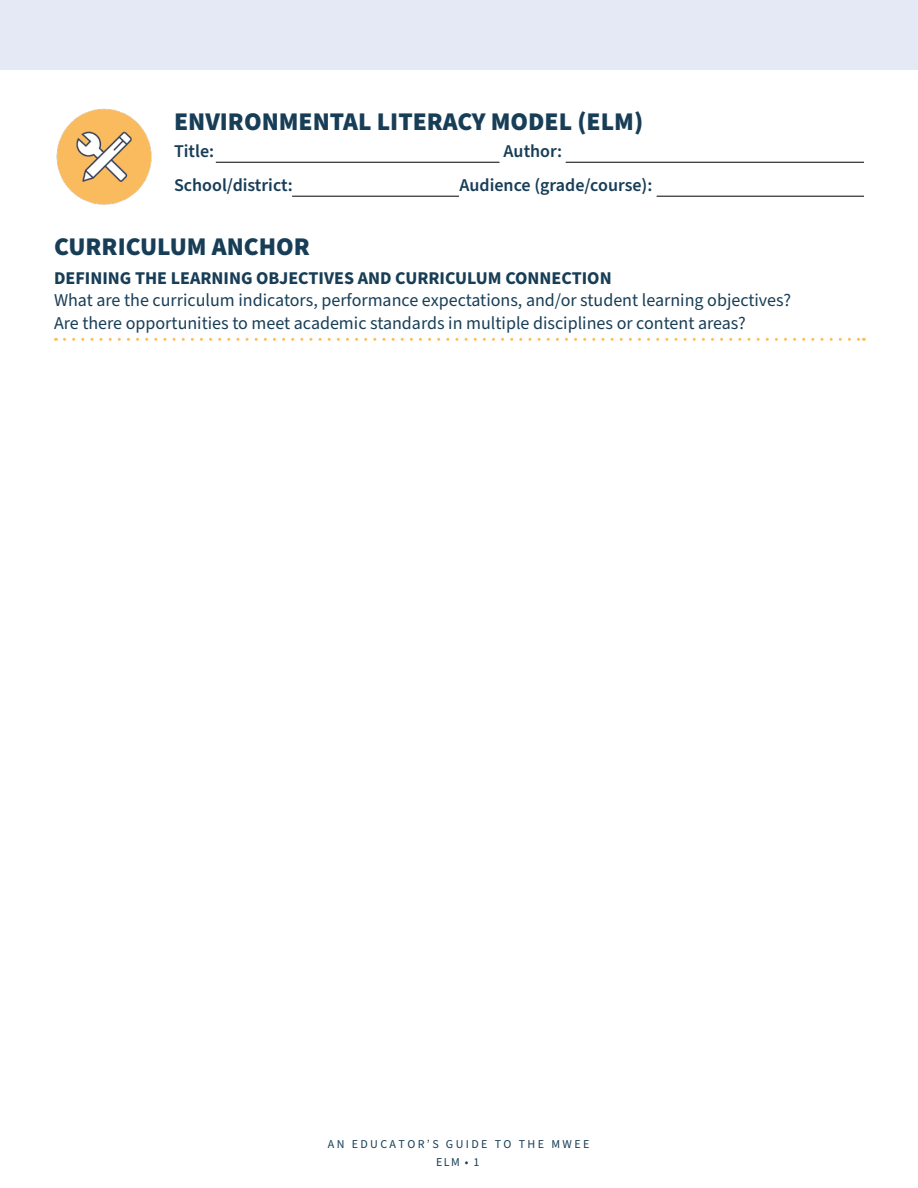
<style>
.page{position:relative;width:918px;height:1188px;background:#fff}
.page>*{position:absolute;margin:0;border:0;box-sizing:border-box;transform-origin:0 0}
.t1{font:900 25.5px "Source Sans Pro";color:#183e57}
.t2{font:18px/22.5px "Source Sans Pro";color:#183e57}
.t3{font:600 18px "Source Sans Pro";color:#183e57}
.t4{font:700 18px "Source Sans Pro";color:#183e57}
.t5{font:12px "Source Sans Pro";letter-spacing:.2em;color:#183e57}
</style>
<div class="page">
<div style="left:0;top:0;width:918px;height:70px;background:#e5e9f6"></div>
<img style="left:54px;top:107px;width:100px;height:100px;border-radius:50px">
<svg style="left:64px;top:338px;width:800px;height:3px"></svg>
<hr style="left:216px;top:162px;width:284px;height:1px;background:#000">
<hr style="left:566px;top:162px;width:298px;height:1px;background:#000">
<hr style="left:657px;top:196px;width:207px;height:1px;background:#000">
<hr style="left:292px;top:196px;width:167px;height:1px;background:#000">
<h1 class="t1" style="left:174px;top:104px;width:471px">ENVIRONMENTAL LITERACY MODEL (ELM)</h1>
<p class="t3" style="left:174px;top:139px;width:42px">Title:</p>
<p class="t3" style="left:504px;top:139px;width:60px">Author:</p>
<p class="t3" style="left:174px;top:173px;width:120px">School/district:</p>
<p class="t3" style="left:460px;top:173px;width:194px">Audience (grade/course):</p>
<h1 class="t1" style="left:54px;top:229px;width:257px">CURRICULUM ANCHOR</h1>
<h2 class="t4" style="left:54px;top:266px;width:559px">DEFINING THE LEARNING OBJECTIVES AND CURRICULUM CONNECTION</h2>
<p class="t2" style="left:54px;top:290px;width:739px">What are the curriculum indicators, performance expectations, and/or student learning objectives?<br>Are there opportunities to meet academic standards in multiple disciplines or content areas?</p>
<p class="t5" style="left:328px;top:1136px;width:263px">AN EDUCATOR’S GUIDE TO THE MWEE</p>
<p class="t5" style="left:436px;top:1154px;width:45px">ELM • 1</p>
</div>
